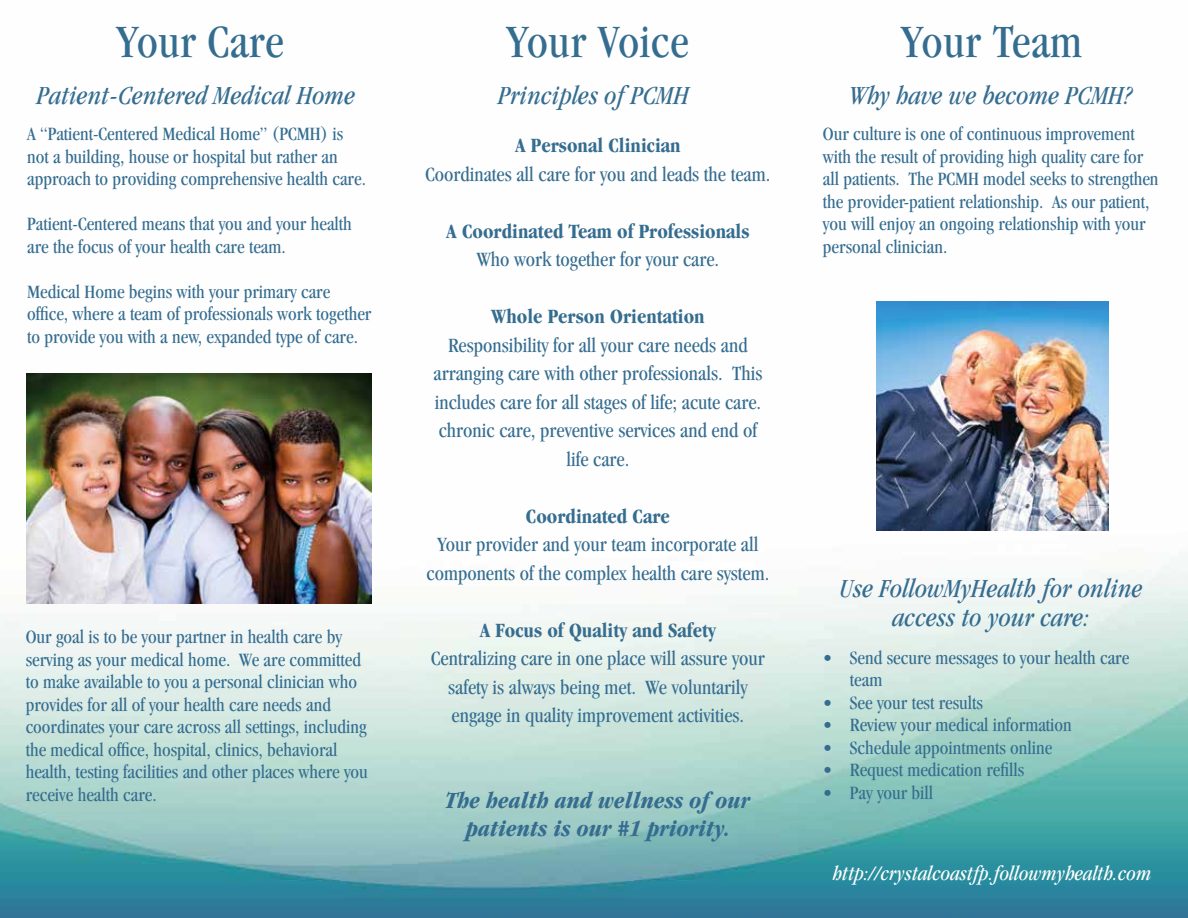
<style>
.page{position:relative;width:1188px;height:918px;background:#fff}
.page>*{position:absolute;margin:0;border:0;box-sizing:border-box;transform-origin:0 0}
.t1{font:condensed 48px "Garamond";letter-spacing:.01em;color:#356d90}
.t2{font:italic condensed 27px/28.5px "Garamond";letter-spacing:.01em;color:#356d90;text-align:center}
.t3{font:italic 700 condensed 24px/28.5px "Garamond";color:#356d90;text-align:center}
.t4{font:condensed 21px/28.5px "Garamond";color:#356d90;text-align:center}
.t5{font:700 condensed 21px "Garamond";color:#356d90}
.t6{font:italic condensed 21px "Garamond";letter-spacing:.01em;color:#fff}
.t7{font:condensed 19.5px/22.5px "Garamond";color:#356d90}
</style>
<div class="page">
<img style="left:0;top:301px;width:1188px;height:617px">
<img style="left:876px;top:302px;width:233px;height:229px">
<img style="left:26px;top:374px;width:346px;height:230px">
<h1 class="t1" style="left:117px;top:15px;width:169px">Your Care</h1>
<h1 class="t1" style="left:507px;top:15px;width:183px">Your Voice</h1>
<h1 class="t1" style="left:902px;top:15px;width:182px">Your Team</h1>
<h2 class="t2" style="left:37px;top:81px;width:320px">Patient-Centered Medical Home</h2>
<h2 class="t2" style="left:498px;top:81px;width:192px">Principles of PCMH</h2>
<h2 class="t2" style="left:849px;top:81px;width:285px">Why have we become PCMH?</h2>
<p class="t7" style="left:27px;top:123px;width:340px">A “Patient-Centered Medical Home” (PCMH) is not a building, house or hospital but rather an approach to providing comprehensive health care.</p>
<p class="t7" style="left:27px;top:213px;width:326px">Patient-Centered means that you and your health are the focus of your health care team.</p>
<p class="t7" style="left:27px;top:280px;width:346px">Medical Home begins with your primary care office, where a team of professionals work together to provide you with a new, expanded type of care.</p>
<p class="t7" style="left:26px;top:626px;width:344px">Our goal is to be your partner in health care by serving as your medical home. We are committed to make available to you a personal clinician who provides for all of your health care needs and coordinates your care across all settings, including the medical office, hospital, clinics, behavioral health, testing facilities and other places where you receive health care.</p>
<p class="t5" style="left:515px;top:134px;width:167px">A Personal Clinician</p>
<p class="t4" style="left:426px;top:160px;width:346px">Coordinates all care for you and leads the team.</p>
<p class="t5" style="left:446px;top:219px;width:305px">A Coordinated Team of Professionals</p>
<p class="t4" style="left:477px;top:245px;width:244px">Who work together for your care.</p>
<p class="t5" style="left:491px;top:305px;width:215px">Whole Person Orientation</p>
<p class="t4" style="left:434px;top:331px;width:330px">Responsibility for all your care needs and arranging care with other professionals. This includes care for all stages of life; acute care. chronic care, preventive services and end of life care.</p>
<p class="t5" style="left:526px;top:504px;width:146px">Coordinated Care</p>
<p class="t4" style="left:427px;top:530px;width:344px">Your provider and your team incorporate all components of the complex health care system.</p>
<p class="t5" style="left:480px;top:618px;width:238px">A Focus of Quality and Safety</p>
<p class="t4" style="left:431px;top:644px;width:335px">Centralizing care in one place will assure your safety is always being met. We voluntarily engage in quality improvement activities.</p>
<p class="t3" style="left:446px;top:786px;width:306px">The health and wellness of our patients is our #1 priority.</p>
<p class="t7" style="left:823px;top:123px;width:337px">Our culture is one of continuous improvement with the result of providing high quality care for all patients. The PCMH model seeks to strengthen the provider-patient relationship. As our patient, you will enjoy an ongoing relationship with your personal clinician.</p>
<h2 class="t2" style="left:839px;top:574px;width:304px">Use FollowMyHealth for online access to your care:</h2>
<p class="t7" style="left:850px;top:646px;width:281px;text-indent:-27px">• Send secure messages to your health care team</p>
<p class="t7" style="left:823px;top:691px;width:162px">• See your test results</p>
<p class="t7" style="left:823px;top:714px;width:250px">• Review your medical information</p>
<p class="t7" style="left:823px;top:736px;width:231px">• Schedule appointments online</p>
<p class="t7" style="left:823px;top:759px;width:203px">• Request medication refills</p>
<p class="t7" style="left:823px;top:781px;width:112px">• Pay your bill</p>
<p class="t6" style="left:833px;top:862px;width:320px">http://crystalcoastfp.followmyhealth.com</p>
</div>
